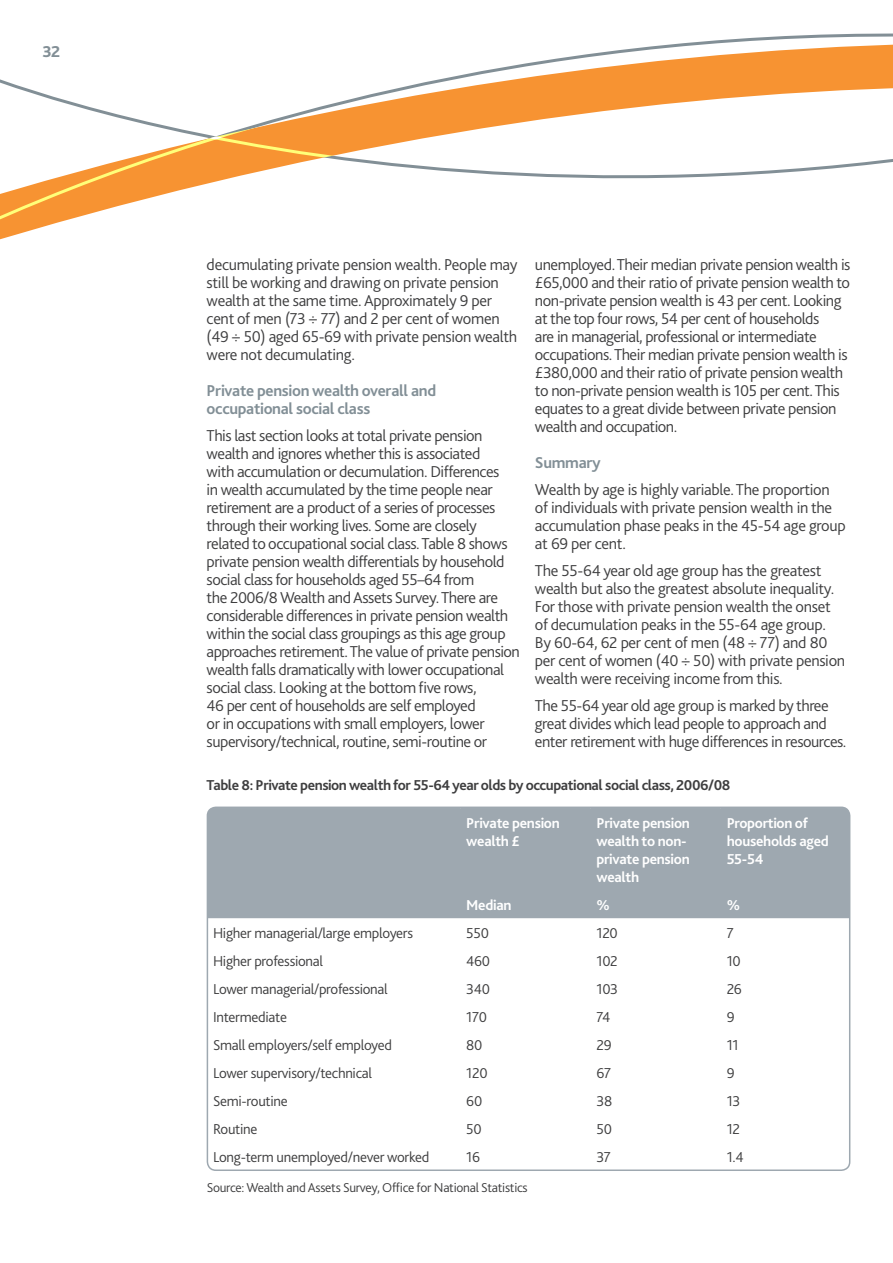
<style>
.page{position:relative;width:893px;height:1263px;background:#fff}
.page>*{position:absolute;margin:0;border:0;box-sizing:border-box;transform-origin:0 0}
.Body_copy{font:300 16.5px/18px "Bliss 2";letter-spacing:-.03em;color:#3e3e3f}
.Heading_3{font:700 16.5px/18px "Bliss 2";letter-spacing:-.02em;color:#828f96}
.t1{font:800 16.5px "Bliss 2";color:#828f96}
._01_Table_body{font:300 15px "Bliss 2";letter-spacing:-.02em;color:#3e3e3f}
.Table_header{font:700 15px/18px "Bliss 2";letter-spacing:-.02em;color:#fff}
.Table_title{font:700 15px "Bliss 2";letter-spacing:-.03em;color:#3e3e3f}
.Body_copy-2{font:300 13.5px "Bliss 2";letter-spacing:-.02em;color:#3e3e3f}
</style>
<div class="page">
<svg style="left:0;top:33px;width:893px;height:207px"></svg>
<div style="left:208px;top:809px;width:642px;height:109px;background:#9ea8b0"></div>
<hr style="left:207px;top:808px;width:253px;height:1px;background:#9ea8b0">
<hr style="left:207px;top:809px;width:1px;height:81px;background:#9ea8b0">
<hr style="left:721px;top:808px;width:129px;height:1px;background:#9ea8b0">
<div style="left:207px;top:806px;width:643px;height:365px;border:2px solid #9ea8b0;border-radius:9px"></div>
<p class="t1" style="left:43px;top:42px;width:19px">32</p>
<p class="Body_copy" style="left:207px;top:255px;width:312px">decumulating private pension wealth. People may still be working and drawing on private pension wealth at the same time. Approximately 9 per cent of men (73 ÷ 77) and 2 per cent of women (49 ÷ 50) aged 65-69 with private pension wealth were not decumulating.</p>
<p class="Heading_3" style="left:207px;top:381px;width:231px">Private pension wealth overall and occupational social class</p>
<p class="Body_copy" style="left:207px;top:426px;width:315px">This last section looks at total private pension wealth and ignores whether this is associated<br>with accumulation or decumulation. Differences<br>in wealth accumulated by the time people near retirement are a product of a series of processes through their working lives. Some are closely related to occupational social class. Table 8 shows private pension wealth differentials by household social class for households aged 55–64 from<br>the 2006/8 Wealth and Assets Survey. There are considerable differences in private pension wealth within the social class groupings as this age group approaches retirement. The value of private pension wealth falls dramatically with lower occupational social class. Looking at the bottom five rows,<br>46 per cent of households are self employed<br>or in occupations with small employers, lower supervisory/technical, routine, semi-routine or</p>
<p class="Body_copy" style="left:535px;top:255px;width:317px">unemployed. Their median private pension wealth is £65,000 and their ratio of private pension wealth to non-private pension wealth is 43 per cent. Looking at the top four rows, 54 per cent of households<br>are in managerial, professional or intermediate occupations. Their median private pension wealth is £380,000 and their ratio of private pension wealth to non-private pension wealth is 105 per cent. This equates to a great divide between private pension wealth and occupation.</p>
<p class="Heading_3" style="left:535px;top:453px;width:67px">Summary</p>
<p class="Body_copy" style="left:535px;top:480px;width:312px">Wealth by age is highly variable. The proportion of individuals with private pension wealth in the accumulation phase peaks in the 45-54 age group at 69 per cent.</p>
<p class="Body_copy" style="left:535px;top:561px;width:312px">The 55-64 year old age group has the greatest wealth but also the greatest absolute inequality.<br>For those with private pension wealth the onset of decumulation peaks in the 55-64 age group.<br>By 60-64, 62 per cent of men (48 ÷ 77) and 80 per cent of women (40 ÷ 50) with private pension wealth were receiving income from this.</p>
<p class="Body_copy" style="left:535px;top:696px;width:313px">The 55-64 year old age group is marked by three great divides which lead people to approach and enter retirement with huge differences in resources.</p>
<p class="Table_title" style="left:207px;top:776px;width:525px">Table 8: Private pension wealth for 55-64 year olds by occupational social class, 2006/08</p>
<p class="Table_header" style="left:466px;top:813px;width:95px">Private pension wealth £</p>
<p class="Table_header" style="left:596px;top:813px;width:95px">Private pension wealth to non&shy;private pension wealth</p>
<p class="Table_header" style="left:727px;top:813px;width:104px">Proportion of households aged<br>55-54</p>
<p class="Table_header" style="left:466px;top:895px;width:47px">Median</p>
<p class="Table_header" style="left:596px;top:895px;width:15px">%</p>
<p class="Table_header" style="left:727px;top:895px;width:15px">%</p>
<p class="_01_Table_body" style="left:213px;top:924px;width:202px">Higher managerial/large employers</p>
<p class="_01_Table_body" style="left:466px;top:924px;width:24px">550</p>
<p class="_01_Table_body" style="left:596px;top:924px;width:23px">120</p>
<p class="_01_Table_body" style="left:727px;top:924px;width:9px">7</p>
<p class="_01_Table_body" style="left:213px;top:952px;width:112px">Higher professional</p>
<p class="_01_Table_body" style="left:466px;top:952px;width:25px">460</p>
<p class="_01_Table_body" style="left:596px;top:952px;width:23px">102</p>
<p class="_01_Table_body" style="left:727px;top:952px;width:16px">10</p>
<p class="_01_Table_body" style="left:213px;top:980px;width:176px">Lower managerial/professional</p>
<p class="_01_Table_body" style="left:466px;top:980px;width:25px">340</p>
<p class="_01_Table_body" style="left:596px;top:980px;width:23px">103</p>
<p class="_01_Table_body" style="left:727px;top:980px;width:17px">26</p>
<p class="_01_Table_body" style="left:213px;top:1008px;width:75px">Intermediate</p>
<p class="_01_Table_body" style="left:466px;top:1008px;width:22px">170</p>
<p class="_01_Table_body" style="left:596px;top:1008px;width:15px">74</p>
<p class="_01_Table_body" style="left:727px;top:1008px;width:9px">9</p>
<p class="_01_Table_body" style="left:213px;top:1036px;width:181px">Small employers/self employed</p>
<p class="_01_Table_body" style="left:466px;top:1036px;width:18px">80</p>
<p class="_01_Table_body" style="left:596px;top:1036px;width:17px">29</p>
<p class="_01_Table_body" style="left:727px;top:1036px;width:13px">11</p>
<p class="_01_Table_body" style="left:213px;top:1064px;width:160px">Lower supervisory/technical</p>
<p class="_01_Table_body" style="left:466px;top:1064px;width:23px">120</p>
<p class="_01_Table_body" style="left:596px;top:1064px;width:16px">67</p>
<p class="_01_Table_body" style="left:727px;top:1064px;width:9px">9</p>
<p class="_01_Table_body" style="left:213px;top:1092px;width:76px">Semi-routine</p>
<p class="_01_Table_body" style="left:466px;top:1092px;width:17px">60</p>
<p class="_01_Table_body" style="left:596px;top:1092px;width:17px">38</p>
<p class="_01_Table_body" style="left:727px;top:1092px;width:15px">13</p>
<p class="_01_Table_body" style="left:213px;top:1120px;width:46px">Routine</p>
<p class="_01_Table_body" style="left:466px;top:1120px;width:17px">50</p>
<p class="_01_Table_body" style="left:596px;top:1120px;width:17px">50</p>
<p class="_01_Table_body" style="left:727px;top:1120px;width:15px">12</p>
<p class="_01_Table_body" style="left:213px;top:1148px;width:218px">Long-term unemployed/never worked</p>
<p class="_01_Table_body" style="left:466px;top:1148px;width:15px">16</p>
<p class="_01_Table_body" style="left:596px;top:1148px;width:16px">37</p>
<p class="_01_Table_body" style="left:727px;top:1148px;width:18px">1.4</p>
<p class="Body_copy-2" style="left:207px;top:1179px;width:322px">Source: Wealth and Assets Survey, Office for National Statistics</p>
</div>
